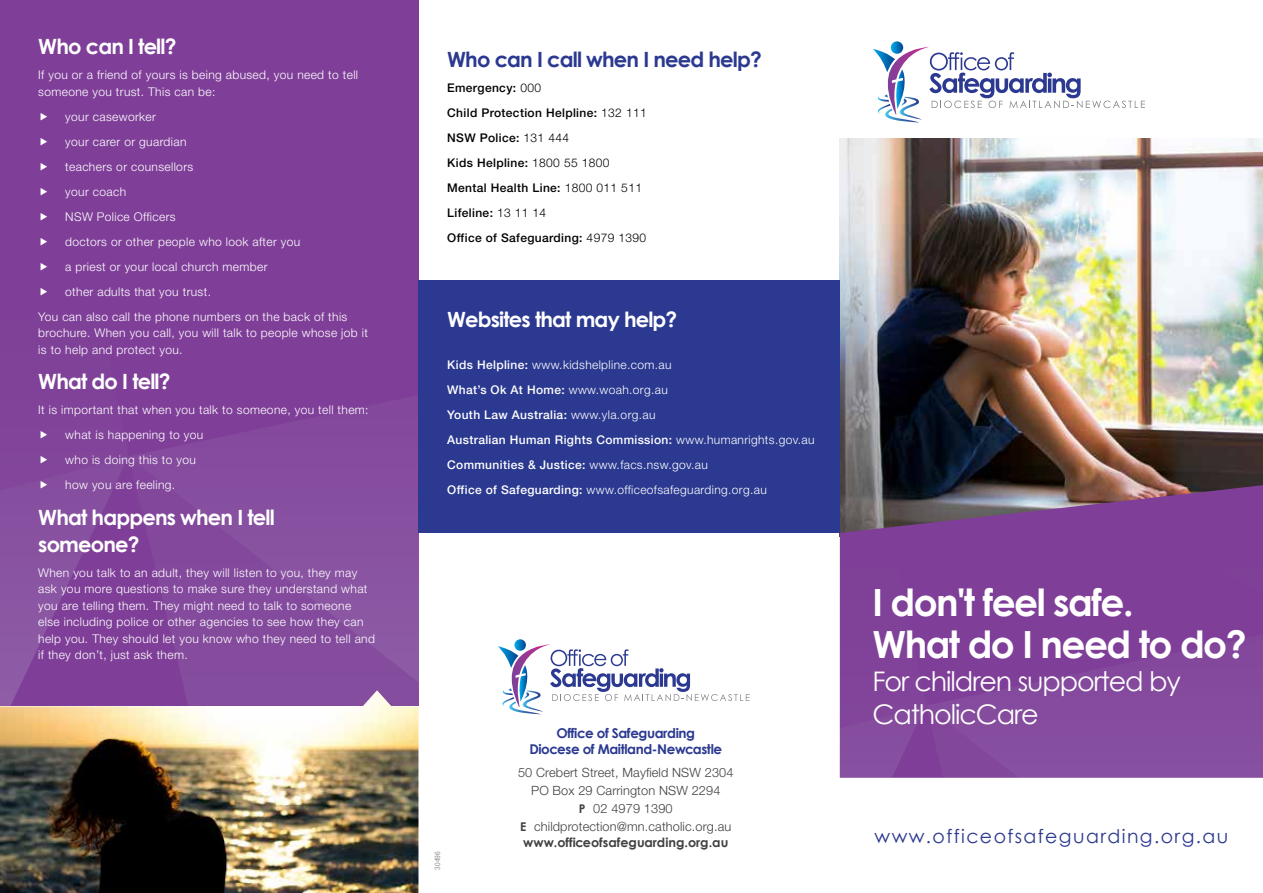
<style>
.page{position:relative;width:1263px;height:893px;background:#fff}
.page>*{position:absolute;margin:0;border:0;box-sizing:border-box;transform-origin:0 0}
.t1{font:700 37.5px/42px "Century Gothic";letter-spacing:-.04em;color:#fff}
.t2{font:27px/33px "Century Gothic";letter-spacing:-.04em;color:#fff}
.t3{font:700 21px/27px "Century Gothic";letter-spacing:-.04em;color:#fff}
.t4{font:700 21px "Century Gothic";letter-spacing:-.04em;color:#2b3990}
.t5{font:18.9px "Century Gothic";letter-spacing:.075em;color:#2b3990}
.t6{font:700 13.5px/16.5px "Century Gothic";letter-spacing:-.03em;color:#2b3990;text-align:center}
.t7{font:300 12.75px/18px "Helvetica Neue LT Std";letter-spacing:.01em;color:#414042;text-align:center}
.t8{font:700 12.75px "Century Gothic";color:#414042}
.t9{font:300 12px/25px "Helvetica Neue LT Std";letter-spacing:.03em;color:#fff}
.t10{font:500 12px/25px "Helvetica Neue LT Std";letter-spacing:.03em;color:#000}
.t11{font:condensed 7.5px "Helvetica Neue LT Std";color:#939598}
.s1{font-weight:300}
.s2{font-weight:500}
.s3{font-family:"Century Gothic";font-weight:700;font-size:12px}
</style>
<div class="page">
<img style="left:0;top:706px;width:418px;height:187px">
<img style="left:840px;top:139px;width:423px;height:346px">
<svg style="left:840px;top:485px;width:423px;height:293px;background:#7f4695"></svg>
<svg style="left:873px;top:41px;width:272px;height:82px"></svg>
<div style="left:419px;top:281px;width:421px;height:252px;background:#2b3990"></div>
<svg style="left:498px;top:639px;width:252px;height:76px"></svg>
<svg style="left:0;top:0;width:419px;height:706px;background:#81439a"></svg>
<h3 class="t3" style="left:38px;top:32px;width:140px">Who can I tell?</h3>
<p class="t9" style="left:38px;top:66px;width:321px;line-height:16.5px">If you or a friend of yours is being abused, you need to tell someone you trust. This can be:</p>
<p class="t9" style="left:65px;top:103px;width:92px">your caseworker</p>
<p class="t9" style="left:65px;top:128px;width:123px">your carer or guardian</p>
<p class="t9" style="left:65px;top:154px;width:129px">teachers or counsellors</p>
<p class="t9" style="left:65px;top:179px;width:62px">your coach</p>
<p class="t9" style="left:65px;top:204px;width:112px">NSW Police Officers</p>
<p class="t9" style="left:65px;top:229px;width:237px">doctors or other people who look after you</p>
<p class="t9" style="left:65px;top:254px;width:204px">a priest or your local church member</p>
<p class="t9" style="left:65px;top:279px;width:147px">other adults that you trust.</p>
<p class="t9" style="left:38px;top:304px;width:311px">You can also call the phone numbers on the back of this</p>
<p class="t9" style="left:38px;top:324px;width:331px;line-height:16.5px">brochure. When you call, you will talk to people whose job it is to help and protect you.</p>
<h3 class="t3" style="left:38px;top:367px;width:134px">What do I tell?</h3>
<p class="t9" style="left:65px;top:397px;width:305px;text-indent:-27px">It is important that when you talk to someone, you tell them: what is happening to you<br>who is doing this to you<br>how you are feeling.</p>
<h3 class="t3" style="left:38px;top:503px;width:238px">What happens when I tell someone?</h3>
<p class="t9" style="left:38px;top:564px;width:338px;line-height:16.5px">When you talk to an adult, they will listen to you, they may ask you more questions to make sure they understand what you are telling them. They might need to talk to someone else including police or other agencies to see how they can help you. They should let you know who they need to tell and if they don’t, just ask them.</p>
<h3 class="t4" style="left:447px;top:43px;width:316px">Who can I call when I need help?</h3>
<p class="t10" style="left:447px;top:75px;width:201px">Emergency: <span class="s1">000<br></span>Child Protection Helpline: <span class="s1">132 111<br></span>NSW Police: <span class="s1">131 444<br></span>Kids Helpline: <span class="s1">1800 55 1800<br></span>Mental Health Line: <span class="s1">1800 011 511<br></span>Lifeline: <span class="s1">13 11 14<br></span>Office of Safeguarding: <span class="s1">4979 1390</span></p>
<h3 class="t3" style="left:447px;top:305px;width:232px">Websites that may help?</h3>
<p class="t9" style="left:447px;top:352px;width:369px"><span class="s2">Kids Helpline:</span> www.kidshelpline.com.au<br><span class="s2">What’s Ok At Home:</span> www.woah.org.au<br><span class="s2">Youth Law Australia:</span> www.yla.org.au<br><span class="s2">Australian Human Rights Commission:</span> www.humanrights.gov.au <span class="s2">Communities &amp; Justice:</span> www.facs.nsw.gov.au<br><span class="s2">Office of Safeguarding:</span> www.officeofsafeguarding.org.au</p>
<p class="t11" style="left:433px;top:869px;width:19px;rotate:-90deg">30496</p>
<p class="t6" style="left:529px;top:724px;width:194px">Office of Safeguarding<br>Diocese of Maitland-Newcastle</p>
<p class="t7" style="left:518px;top:763px;width:217px">50 Crebert Street, Mayfield NSW 2304<br>PO Box 29 Carrington NSW 2294<br><span class="s3">P</span> 02 4979 1390<br><span class="s3">E</span> childprotection@mn.catholic.org.au</p>
<p class="t8" style="left:523px;top:833px;width:207px">www.officeofsafeguarding.org.au</p>
<h1 class="t1" style="left:872px;top:579px;width:376px">I don't feel safe.<br>What do I need to do?</h1>
<h2 class="t2" style="left:872px;top:664px;width:310px">For children supported by<br>CatholicCare</h2>
<h3 class="t5" style="left:874px;top:823px;width:355px">www.officeofsafeguarding.org.au</h3>
</div>
